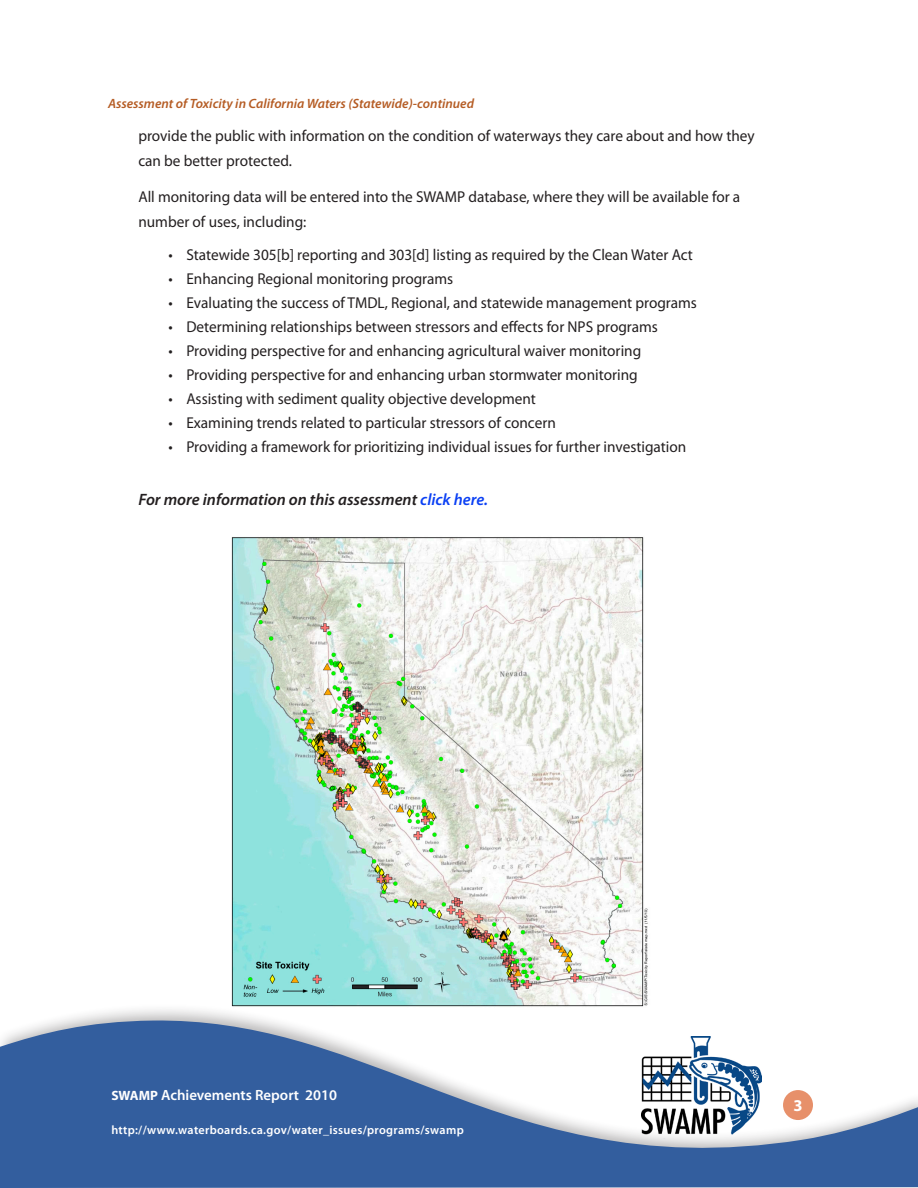
<style>
.page{position:relative;width:918px;height:1188px;background:#fff}
.page>*{position:absolute;margin:0;border:0;box-sizing:border-box;transform-origin:0 0}
.Body-link_text{font:italic 600 16.5px "Myriad Pro";color:#231f20}
.Page_number_10_pt{font:700 16.5px "Myriad Pro";color:#fff}
.TAB_Body_text{font:15.75px "Myriad Pro";color:#231f20}
.Body_Text{font:15.75px/24.8px "Myriad Pro";color:#231f20}
.t1{font:600 14.85px "Myriad Pro";color:#fff}
.continued{font:italic 600 13.5px "Myriad Pro";color:#b55c24}
.t2{font:600 12.15px "Myriad Pro";letter-spacing:.025em;color:#fff}
.s1{color:#0b40f4}
.s2{font-weight:700;font-size:13.5px}
</style>
<div class="page">
<div style="left:0;top:1002px;width:918px;height:186px;background:#231f20;opacity:.33"></div>
<svg style="left:0;top:1019px;width:918px;height:169px;fill:#335e9e"></svg>
<img style="left:641px;top:1036px;width:121px;height:102px">
<img style="left:226px;top:537px;width:426px;height:471px">
<p class="continued" style="left:108px;top:95px;width:368px">Assessment of Toxicity in California Waters (Statewide)-continued</p>
<p class="Body_Text" style="left:138px;top:123px;width:618px">provide the public with information on the condition of waterways they care about and how they can be better protected.</p>
<p class="Body_Text" style="left:138px;top:184px;width:603px">All monitoring data will be entered into the SWAMP database, where they will be available for a number of uses, including:</p>
<p class="TAB_Body_text" style="left:168px;top:245px;width:526px">• Statewide 305[b] reporting and 303[d] listing as required by the Clean Water Act</p>
<p class="TAB_Body_text" style="left:168px;top:269px;width:286px">• Enhancing Regional monitoring programs</p>
<p class="TAB_Body_text" style="left:168px;top:293px;width:530px">• Evaluating the success of TMDL, Regional, and statewide management programs</p>
<p class="TAB_Body_text" style="left:168px;top:317px;width:491px">• Determining relationships between stressors and effects for NPS programs</p>
<p class="TAB_Body_text" style="left:168px;top:341px;width:474px">• Providing perspective for and enhancing agricultural waiver monitoring</p>
<p class="TAB_Body_text" style="left:168px;top:365px;width:471px">• Providing perspective for and enhancing urban stormwater monitoring</p>
<p class="TAB_Body_text" style="left:168px;top:389px;width:369px">• Assisting with sediment quality objective development</p>
<p class="TAB_Body_text" style="left:168px;top:413px;width:389px">• Examining trends related to particular stressors of concern</p>
<p class="TAB_Body_text" style="left:168px;top:437px;width:520px">• Providing a framework for prioritizing individual issues for further investigation</p>
<p class="Body-link_text" style="left:138px;top:489px;width:351px">For more information on this assessment <span class="s1">click here.</span></p>
<p class="t1" style="left:111px;top:1086px;width:227px"><span class="s2">SWAMP</span> Achievements Report 2010</p>
<p class="t2" style="left:111px;top:1122px;width:354px">http://www.waterboards.ca.gov/water_issues/programs/swamp</p>
<p class="Page_number_10_pt" style="left:793px;top:1094px;width:11px">3</p>
</div>
